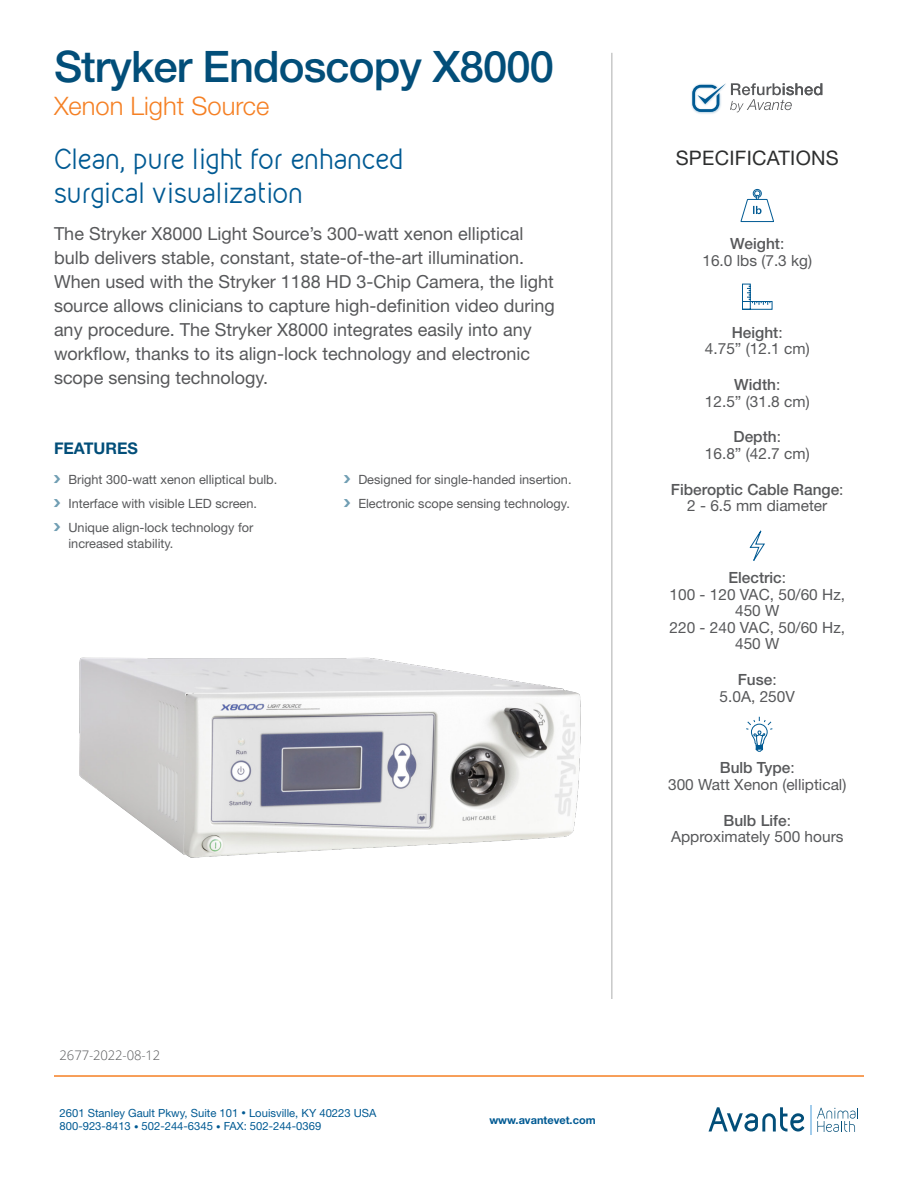
<style>
.page{position:relative;width:918px;height:1188px;background:#fff}
.page>*{position:absolute;margin:0;border:0;box-sizing:border-box;transform-origin:0 0}
.t1{font:500 43.5px "Helvetica Neue LT Std";letter-spacing:-.02em;color:#024e79}
.t2{font:25.5px "Kirvante";letter-spacing:-.01em;color:#005a93}
.t3{font:300 25.5px "Helvetica Neue LT Std";color:#f58024}
.t4{font:19.95px "Helvetica Neue LT Std";letter-spacing:.015em;color:#2d2e2e}
.Main_Body_Text{font:18px/24px "Helvetica Neue LT Std";color:#57585a}
.t5{font:700 16.05px "Helvetica Neue LT Std";color:#024e79}
.Spec_List{font:15.45px/16.5px "Helvetica Neue LT Std";color:#57585a;text-align:center}
.Spec_List-2{font:500 15.45px/16.5px "Helvetica Neue LT Std";color:#57585a;text-align:center}
.t6{font:300 13.2px "Open Sans";letter-spacing:-.01em;color:#57585a}
.t7{font:12.75px/16.5px "Helvetica Neue LT Std";color:#57585a}
.t8{font:11.25px "Helvetica Neue LT Std";color:#005a93}
.t9{font:700 10.95px "Helvetica Neue LT Std";color:#005a93}
.s1{font-weight:500}
.s2{font-weight:400}
.s3{font-size:9px}
</style>
<div class="page">
<hr style="left:54px;top:1075px;width:810px;height:2px;background:#f58024">
<svg style="left:709px;top:1107px;width:96px;height:25px"></svg>
<svg style="left:817px;top:1108px;width:41px;height:24px"></svg>
<hr style="left:810px;top:1105px;width:2px;height:29px;background:#99c8ea">
<svg style="left:746px;top:716px;width:27px;height:36px"></svg>
<svg style="left:740px;top:189px;width:34px;height:33px"></svg>
<svg style="left:742px;top:283px;width:31px;height:27px"></svg>
<hr style="left:612px;top:53px;width:1px;height:946px;background:#57585a">
<img style="left:79px;top:657px;width:502px;height:201px">
<svg style="left:749px;top:530px;width:16px;height:31px"></svg>
<img style="left:691px;top:91px;width:25px;height:23px">
<svg style="left:692px;top:83px;width:130px;height:29px"></svg>
<p class="t1" style="left:54px;top:41px;width:501px">Stryker Endoscopy X8000</p>
<p class="t3" style="left:54px;top:90px;width:217px">Xenon Light Source</p>
<p class="t2" style="left:54px;top:142px;width:351px">Clean, pure light for enhanced</p>
<p class="t4" style="left:676px;top:146px;width:165px">SPECIFICATIONS</p>
<p class="t2" style="left:54px;top:175px;width:251px">surgical visualization</p>
<p class="Main_Body_Text" style="left:54px;top:221px;width:502px">The Stryker X8000 Light Source’s 300-watt xenon elliptical bulb delivers stable, constant, state-of-the-art illumination.<br>When used with the Stryker 1188 HD 3-Chip Camera, the light source allows clinicians to capture high-definition video during any procedure. The Stryker X8000 integrates easily into any workflow, thanks to its align-lock technology and electronic scope sensing technology.</p>
<p class="Spec_List" style="left:702px;top:235px;width:111px"><span class="s1">Weight</span>:<br>16.0 lbs (7.3 kg)</p>
<p class="Spec_List" style="left:705px;top:324px;width:106px"><span class="s1">Height</span>:<br>4.75” (12.1 cm)</p>
<p class="Spec_List" style="left:705px;top:376px;width:106px"><span class="s1">Width</span>:<br>12.5” (31.8 cm)</p>
<p class="Spec_List" style="left:705px;top:428px;width:106px"><span class="s1">Depth</span>:<br>16.8” (42.7 cm)</p>
<p class="Spec_List-2" style="left:671px;top:481px;width:174px">Fiberoptic Cable Range<span class="s2">:<br>2 - 6.5 mm diameter</span></p>
<p class="t5" style="left:54px;top:438px;width:85px">FEATURES</p>
<p class="t7" style="left:358px;top:471px;width:215px">Designed for single-handed insertion.</p>
<p class="t7" style="left:358px;top:495px;width:213px">Electronic scope sensing technology.</p>
<p class="t7" style="left:68px;top:471px;width:210px">Bright 300-watt xenon elliptical bulb.</p>
<p class="t7" style="left:68px;top:495px;width:190px">Interface with visible LED screen.</p>
<p class="t7" style="left:68px;top:519px;width:187px">Unique align-lock technology for increased stability.</p>
<p class="Spec_List" style="left:669px;top:569px;width:177px"><span class="s1">Electric</span>:<br>100 - 120 VAC, 50/60 Hz,<br>450 W<br>220 - 240 VAC, 50/60 Hz,<br>450 W</p>
<p class="Spec_List" style="left:720px;top:671px;width:77px"><span class="s1">Fuse</span>:<br>5.0A, 250V</p>
<p class="t6" style="left:60px;top:1046px;width:102px">2677-2022-08-12</p>
<p class="t8" style="left:60px;top:1106px;width:318px">2601 Stanley Gault Pkwy, Suite 101 <span class="s3">•</span> Louisville, KY 40223 USA</p>
<p class="t8" style="left:60px;top:1120px;width:263px">800-923-8413 <span class="s3">•</span> 502-244-6345 <span class="s3">•</span> FAX: 502-244-0369</p>
<p class="Spec_List" style="left:668px;top:760px;width:180px"><span class="s1">Bulb Type</span>:<br>300 Watt Xenon (elliptical)</p>
<p class="Spec_List" style="left:671px;top:812px;width:174px"><span class="s1">Bulb Life</span>:<br>Approximately 500 hours</p>
<p class="t9" style="left:489px;top:1113px;width:108px">www.avantevet.com</p>
</div>
